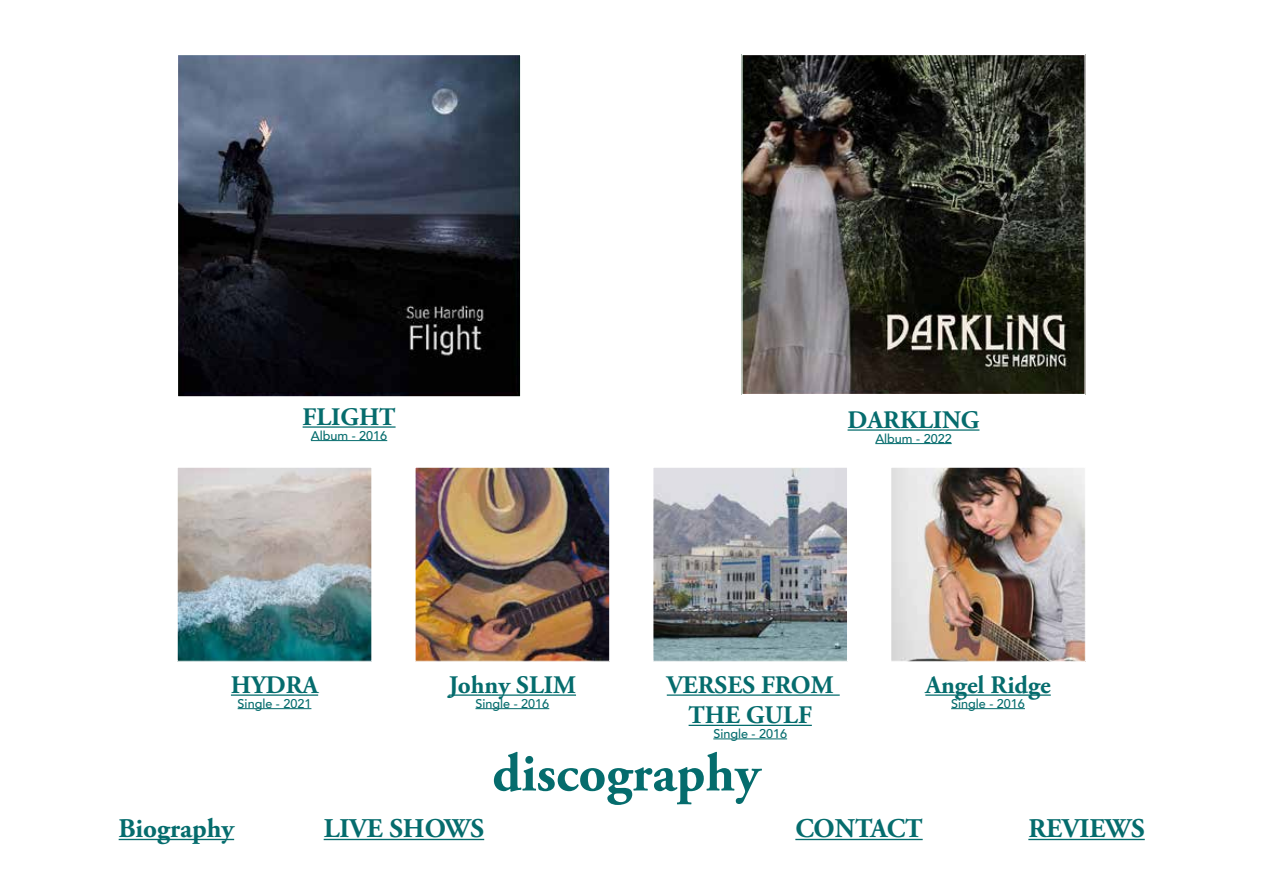
<style>
.page{position:relative;width:1263px;height:893px;background:#fff}
.page>*{position:absolute;margin:0;border:0;box-sizing:border-box;transform-origin:0 0}
.t1{font:700 54px "Adobe Garamond Pro";color:#056c6d}
.t2{font:700 27px "Adobe Garamond Pro";color:#056c6d}
.t3{font:700 25.2px/30.3px "Adobe Garamond Pro";color:#056c6d;text-align:center}
.t4{font:500 12.6px "Avenir";color:#056c6d}
</style>
<div class="page">
<img style="left:743px;top:56px;width:341px;height:337px">
<div style="left:741px;top:54px;width:345px;height:341px;border:1px solid #fff"></div>
<img style="left:179px;top:56px;width:340px;height:339px">
<div style="left:177px;top:54px;width:344px;height:343px;border:1px solid #fff"></div>
<hr style="left:303px;top:426px;width:93px;height:2px;background:#056c6d">
<hr style="left:311px;top:440px;width:76px;height:1px;background:#056c6d">
<img style="left:179px;top:469px;width:191px;height:191px">
<div style="left:177px;top:467px;width:195px;height:195px;border:1px solid #fff"></div>
<hr style="left:231px;top:694px;width:87px;height:2px;background:#056c6d">
<hr style="left:238px;top:708px;width:73px;height:1px;background:#056c6d">
<img style="left:417px;top:469px;width:191px;height:191px">
<div style="left:415px;top:467px;width:195px;height:195px;border:1px solid #fff"></div>
<hr style="left:449px;top:694px;width:127px;height:2px;background:#056c6d">
<hr style="left:475px;top:708px;width:74px;height:1px;background:#056c6d">
<img style="left:655px;top:469px;width:191px;height:191px">
<div style="left:653px;top:467px;width:195px;height:195px;border:1px solid #fff"></div>
<hr style="left:667px;top:694px;width:173px;height:2px;background:#056c6d">
<hr style="left:689px;top:725px;width:123px;height:1px;background:#056c6d">
<hr style="left:713px;top:739px;width:74px;height:1px;background:#056c6d">
<img style="left:892px;top:469px;width:192px;height:191px">
<div style="left:890px;top:467px;width:196px;height:195px;border:1px solid #fff"></div>
<hr style="left:925px;top:694px;width:126px;height:2px;background:#056c6d">
<hr style="left:951px;top:708px;width:74px;height:1px;background:#056c6d">
<hr style="left:847px;top:429px;width:132px;height:2px;background:#056c6d">
<hr style="left:875px;top:443px;width:77px;height:1px;background:#056c6d">
<hr style="left:119px;top:839px;width:115px;height:1px;background:#056c6d">
<hr style="left:324px;top:839px;width:160px;height:1px;background:#056c6d">
<hr style="left:795px;top:839px;width:128px;height:1px;background:#056c6d">
<hr style="left:1028px;top:839px;width:117px;height:1px;background:#056c6d">
<h3 class="t3" style="left:303px;top:402px;width:94px">FLIGHT</h3>
<p class="t4" style="left:311px;top:424px;width:78px">Album - 2016</p>
<h3 class="t3" style="left:847px;top:405px;width:133px">DARKLING</h3>
<p class="t4" style="left:875px;top:427px;width:78px">Album - 2022</p>
<h3 class="t3" style="left:231px;top:670px;width:89px">HYDRA</h3>
<p class="t4" style="left:238px;top:692px;width:75px">Single - 2021</p>
<h3 class="t3" style="left:449px;top:670px;width:129px">Johny SLIM</h3>
<p class="t4" style="left:475px;top:692px;width:75px">Single - 2016</p>
<h3 class="t3" style="left:667px;top:670px;width:168px">VERSES FROM<br>THE GULF</h3>
<p class="t4" style="left:713px;top:723px;width:75px">Single - 2016</p>
<h1 class="t1" style="left:492px;top:742px;width:270px">discography</h1>
<h3 class="t3" style="left:925px;top:670px;width:127px">Angel Ridge</h3>
<p class="t4" style="left:951px;top:692px;width:75px">Single - 2016</p>
<h2 class="t2" style="left:119px;top:812px;width:117px">Biography</h2>
<h2 class="t2" style="left:324px;top:812px;width:162px">LIVE SHOWS</h2>
<h2 class="t2" style="left:795px;top:812px;width:129px">CONTACT</h2>
<h2 class="t2" style="left:1028px;top:812px;width:118px">REVIEWS</h2>
</div>
